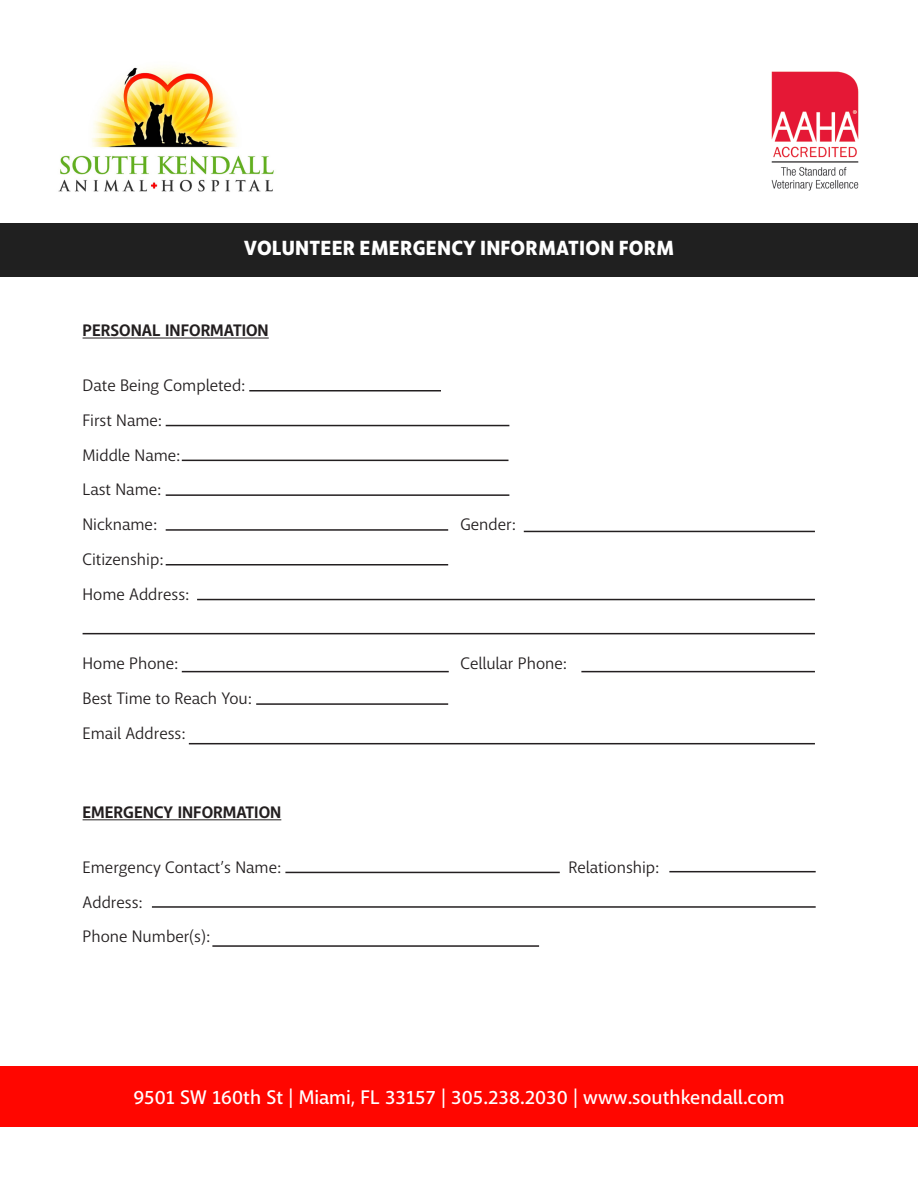
<style>
.page{position:relative;width:918px;height:1188px;background:#fff}
.page>*{position:absolute;margin:0;border:0;box-sizing:border-box;transform-origin:0 0}
.t1{font:700 21px "Ruck Sack";letter-spacing:.01em;color:#fff}
.t2{font:500 19.5px "Macha";color:#fff}
.t3{font:16.5px "Macha";color:#231f20}
.t4{font:700 16.5px "Macha";color:#231f20}
</style>
<div class="page">
<img style="left:58px;top:67px;width:216px;height:125px">
<img style="left:771px;top:71px;width:88px;height:120px">
<hr style="left:83px;top:338px;width:186px;height:1px;background:#231f20">
<hr style="left:83px;top:819px;width:198px;height:1px;background:#231f20">
<div style="left:0;top:1066px;width:918px;height:61px;background:#ff0600"></div>
<div style="left:0;top:223px;width:918px;height:54px;background:#202020"></div>
<hr style="left:249px;top:390px;width:192px;height:2px;background:#231f20">
<hr style="left:166px;top:425px;width:343px;height:1px;background:#231f20">
<hr style="left:182px;top:460px;width:326px;height:1px;background:#231f20">
<hr style="left:166px;top:494px;width:343px;height:2px;background:#231f20">
<hr style="left:166px;top:529px;width:282px;height:2px;background:#231f20">
<hr style="left:524px;top:531px;width:291px;height:1px;background:#231f20">
<hr style="left:166px;top:564px;width:282px;height:2px;background:#231f20">
<hr style="left:197px;top:599px;width:618px;height:1px;background:#231f20">
<hr style="left:83px;top:633px;width:732px;height:1px;background:#231f20">
<hr style="left:182px;top:671px;width:267px;height:1px;background:#231f20">
<hr style="left:581px;top:671px;width:234px;height:1px;background:#231f20">
<hr style="left:256px;top:703px;width:192px;height:2px;background:#231f20">
<hr style="left:189px;top:743px;width:626px;height:1px;background:#231f20">
<hr style="left:285px;top:872px;width:275px;height:1px;background:#231f20">
<hr style="left:669px;top:871px;width:147px;height:1px;background:#231f20">
<hr style="left:152px;top:906px;width:664px;height:2px;background:#231f20">
<hr style="left:212px;top:945px;width:327px;height:2px;background:#231f20">
<p class="t1" style="left:244px;top:234px;width:432px">VOLUNTEER EMERGENCY INFORMATION FORM</p>
<p class="t4" style="left:83px;top:320px;width:188px">PERSONAL INFORMATION</p>
<p class="t3" style="left:83px;top:375px;width:164px">Date Being Completed:</p>
<p class="t3" style="left:83px;top:410px;width:81px">First Name:</p>
<p class="t3" style="left:83px;top:445px;width:99px">Middle Name:</p>
<p class="t3" style="left:83px;top:479px;width:80px">Last Name:</p>
<p class="t3" style="left:83px;top:514px;width:76px">Nickname:</p>
<p class="t3" style="left:461px;top:514px;width:56px">Gender:</p>
<p class="t3" style="left:83px;top:549px;width:82px">Citizenship:</p>
<p class="t3" style="left:83px;top:584px;width:108px">Home Address:</p>
<p class="t3" style="left:83px;top:653px;width:97px">Home Phone:</p>
<p class="t3" style="left:461px;top:653px;width:107px">Cellular Phone:</p>
<p class="t3" style="left:83px;top:688px;width:170px">Best Time to Reach You:</p>
<p class="t3" style="left:83px;top:723px;width:104px">Email Address:</p>
<p class="t4" style="left:83px;top:802px;width:200px">EMERGENCY INFORMATION</p>
<p class="t3" style="left:83px;top:857px;width:200px">Emergency Contact’s Name:</p>
<p class="t3" style="left:569px;top:857px;width:92px">Relationship:</p>
<p class="t3" style="left:83px;top:892px;width:61px">Address:</p>
<p class="t3" style="left:83px;top:926px;width:129px">Phone Number(s):</p>
<p class="t2" style="left:133px;top:1085px;width:653px">9501 SW 160th St | Miami, FL 33157 | 305.238.2030 | www.southkendall.com</p>
</div>
